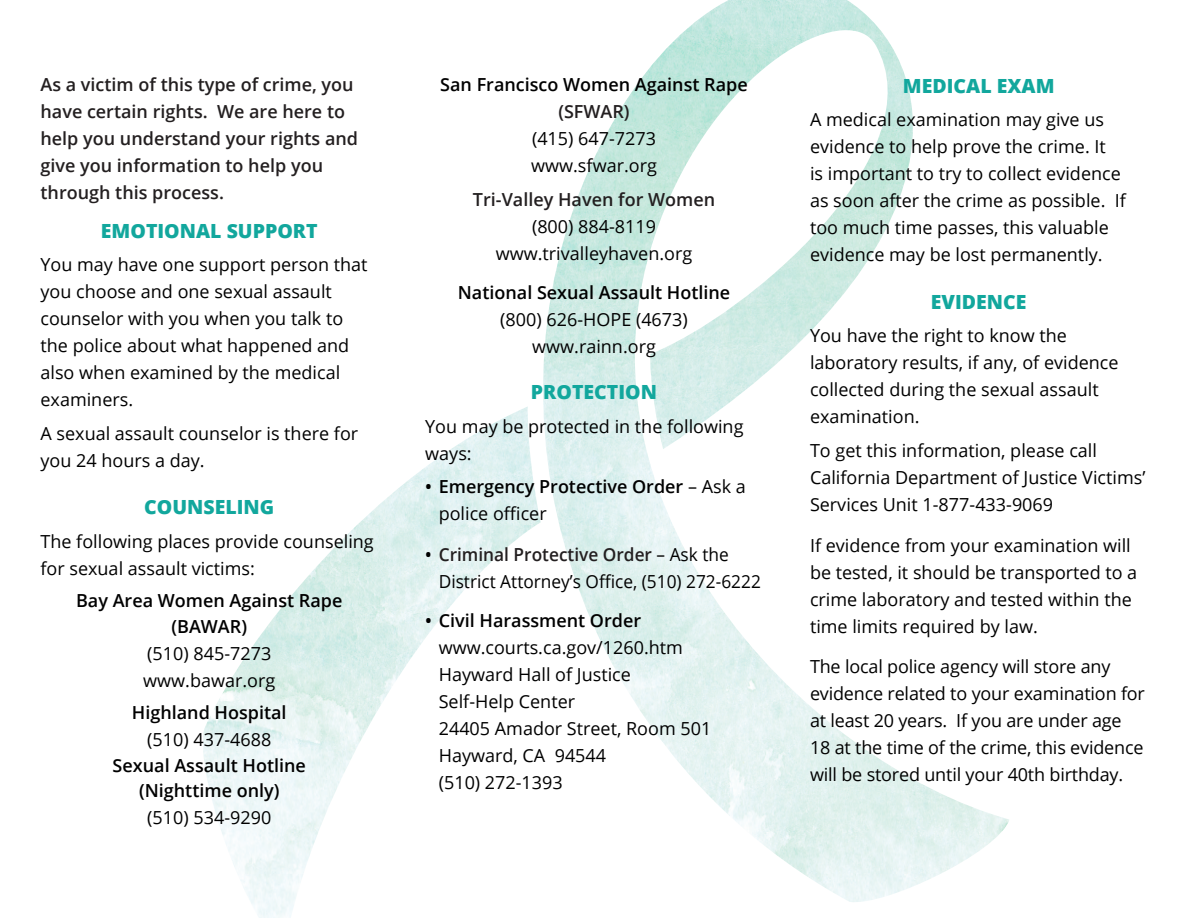
<style>
.page{position:relative;width:1188px;height:918px;background:#fff}
.page>*{position:absolute;margin:0;border:0;box-sizing:border-box;transform-origin:0 0}
.Paragraph_Style_1{font:800 19.5px "Open Sans";color:#12a79d}
.t1{font:18px/27px "Open Sans";color:#000}
.t2{font:600 18px/26.2px "Open Sans";color:#000;text-align:center}
.t3{font:600 18px/27px "Open Sans";color:#231f20}
.t4{font:18px/27px "Open Sans";color:#000;scale:.96 1}
.s1{font-weight:400}
.s2{color:#231f20}
.s3{font-weight:600;color:#231f20}
.s4{font-weight:600}
</style>
<div class="page">
<img style="left:203px;top:0;width:806px;height:918px">
<p class="t3" style="left:40px;top:70px;width:319px">As a victim of this type of crime, you have certain rights. We are here to help you understand your rights and give you information to help you through this process.</p>
<p class="Paragraph_Style_1" style="left:101px;top:216px;width:218px">EMOTIONAL SUPPORT</p>
<p class="t1" style="left:40px;top:251px;width:329px">You may have one support person that you choose and one sexual assault counselor with you when you talk to the police about what happened and also when examined by the medical examiners.</p>
<p class="t1" style="left:40px;top:420px;width:319px">A sexual assault counselor is there for you 24 hours a day.</p>
<p class="Paragraph_Style_1" style="left:144px;top:493px;width:132px">COUNSELING</p>
<p class="t1" style="left:40px;top:528px;width:335px">The following places provide counseling for sexual assault victims:</p>
<p class="t2" style="left:76px;top:587px;width:268px">Bay Area Women Against Rape (BAWAR)<br><span class="s1">(510) 845-7273<br>www.bawar.org</span></p>
<p class="t2" style="left:113px;top:699px;width:195px">Highland Hospital <span class="s1">(510) 437-4688<br></span>Sexual Assault Hotline (Nighttime only)<br><span class="s1">(510) 534-9290</span></p>
<p class="t2" style="left:440px;top:71px;width:309px;line-height:27px">San Francisco Women Against Rape <span class="s2">(SFWAR)<br></span><span class="s1">(415) 647-7273<br>www.sfwar.org</span></p>
<p class="t1" style="left:473px;top:186px;width:244px;text-align:center"><span class="s3">Tri-Valley Haven for Women </span>(800) 884-8119 www.trivalleyhaven.org</p>
<p class="t1" style="left:458px;top:279px;width:274px;text-align:center"><span class="s4">National Sexual Assault Hotline </span>(800) 626-HOPE (4673) www.rainn.org</p>
<p class="Paragraph_Style_1" style="left:531px;top:377px;width:128px">PROTECTION</p>
<p class="t1" style="left:425px;top:412px;width:320px">You may be protected in the following ways:</p>
<p class="t2" style="left:439px;top:473px;width:309px;line-height:27px;text-align:left;text-indent:-14px">• Emergency Protective Order <span class="s1">– Ask a police officer</span></p>
<p class="t4" style="left:439px;top:540px;width:337px;text-indent:-14px"><span class="s4">•</span> <span class="s3">Criminal Protective Order</span> – Ask the<br>District Attorney’s Office, (510) 272-6222</p>
<p class="t1" style="left:439px;top:606px;width:274px;text-indent:-14px"><span class="s4">• Civil Harassment Order </span>www.courts.ca.gov/1260.htm<br>Hayward Hall of Justice<br>Self-Help Center<br>24405 Amador Street, Room 501<br>Hayward, CA 94544<br>(510) 272-1393</p>
<p class="Paragraph_Style_1" style="left:903px;top:71px;width:153px">MEDICAL EXAM</p>
<p class="t1" style="left:810px;top:106px;width:317px">A medical examination may give us evidence to help prove the crime. It<br>is important to try to collect evidence as soon after the crime as possible. If too much time passes, this valuable evidence may be lost permanently.</p>
<p class="Paragraph_Style_1" style="left:931px;top:287px;width:97px">EVIDENCE</p>
<p class="t1" style="left:810px;top:322px;width:310px">You have the right to know the laboratory results, if any, of evidence collected during the sexual assault examination.</p>
<p class="t1" style="left:810px;top:437px;width:337px">To get this information, please call<br>California Department of Justice Victims’<br>Services Unit 1-877-433-9069</p>
<p class="t1" style="left:810px;top:531px;width:329px">If evidence from your examination will be tested, it should be transported to a crime laboratory and tested within the time limits required by law.</p>
<p class="t1" style="left:810px;top:653px;width:336px">The local police agency will store any evidence related to your examination for at least 20 years. If you are under age 18 at the time of the crime, this evidence will be stored until your 40th birthday.</p>
</div>
